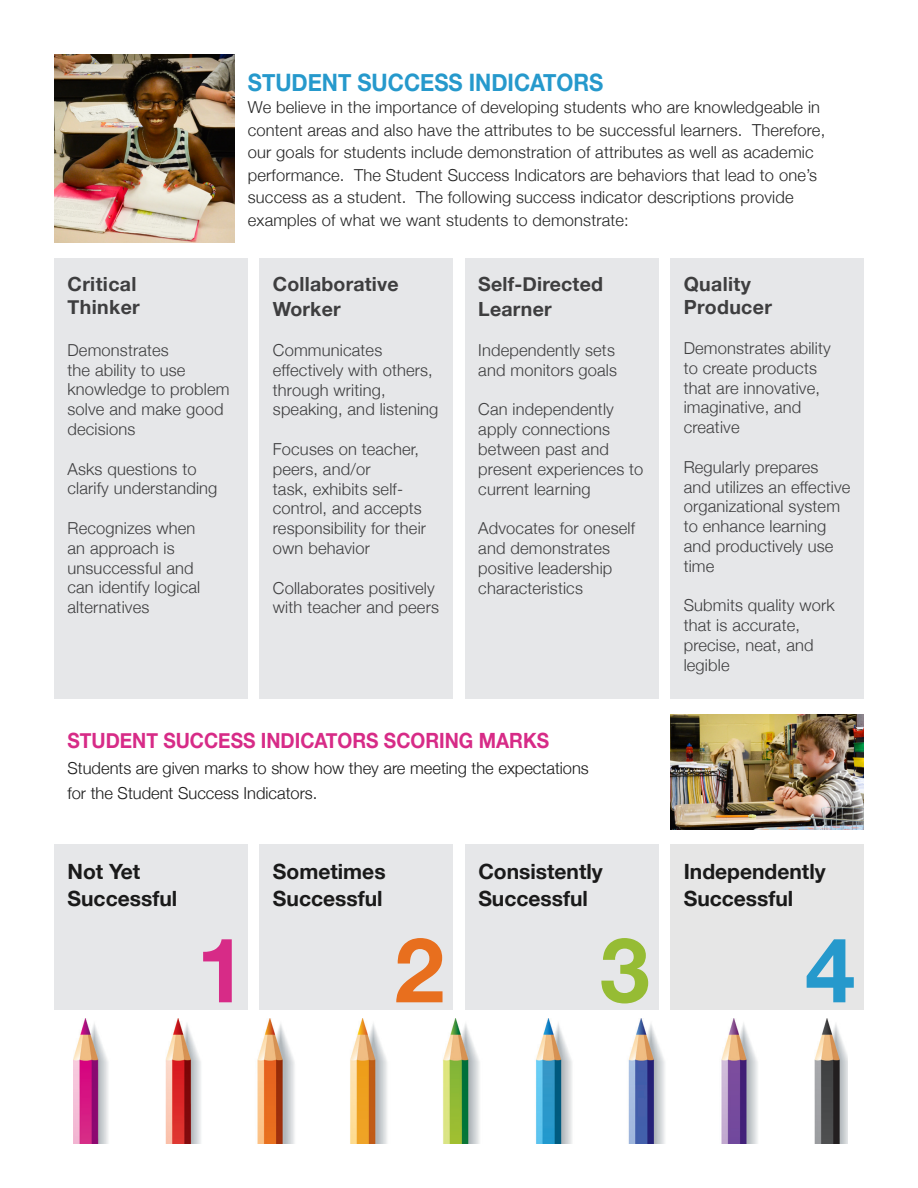
<style>
.page{position:relative;width:918px;height:1188px;background:#fff}
.page>*{position:absolute;margin:0;border:0;box-sizing:border-box;transform-origin:0 0}
.t1{font:700 90px "Helvetica Neue";color:#d72b87}
.t2{font:700 90px "Helvetica Neue";color:#e86f1e}
.t3{font:700 90px "Helvetica Neue";color:#96bc34}
.t4{font:700 90px "Helvetica Neue";color:#2699cc}
.t5{font:700 24px "Helvetica Neue";color:#2699cc;scale:.91 1}
.t6{font:700 21px/27px "Helvetica Neue";color:#1a1a1a}
.t7{font:700 21px "Helvetica Neue";color:#d72b87;scale:.91 1}
.t8{font:700 19.5px/25.5px "Helvetica Neue";letter-spacing:.01em;color:#3e3e3f}
.t9{font:300 16.5px/19.8px "Helvetica Neue";letter-spacing:.01em;color:#3e3e3f}
.t10{font:300 16.5px/22.5px "Helvetica Neue";letter-spacing:.01em;color:#262626}
.t11{font:300 16.5px/25.5px "Helvetica Neue";color:#1a1a1a}
</style>
<div class="page">
<img style="left:73px;top:1019px;width:774px;height:124px">
<div style="left:54px;top:258px;width:194px;height:441px;background:#e6e7e9"></div>
<div style="left:259px;top:258px;width:194px;height:441px;background:#e6e7e9"></div>
<div style="left:465px;top:258px;width:193px;height:441px;background:#e6e7e9"></div>
<div style="left:670px;top:258px;width:194px;height:441px;background:#e6e7e9"></div>
<div style="left:54px;top:845px;width:194px;height:165px;background:#e6e7e9"></div>
<div style="left:259px;top:845px;width:194px;height:165px;background:#e6e7e9"></div>
<div style="left:465px;top:845px;width:194px;height:165px;background:#e6e7e9"></div>
<div style="left:670px;top:845px;width:194px;height:165px;background:#e6e6e6"></div>
<img style="left:54px;top:54px;width:180px;height:189px">
<img style="left:670px;top:714px;width:194px;height:115px">
<p class="t8" style="left:68px;top:271px;width:71px">Critical</p>
<p class="t8" style="left:68px;top:294px;width:74px">Thinker</p>
<p class="t9" style="left:68px;top:340px;width:164px">Demonstrates<br>the ability to use knowledge to problem solve and make good decisions</p>
<p class="t9" style="left:68px;top:458px;width:151px">Asks questions to clarify understanding</p>
<p class="t9" style="left:68px;top:518px;width:134px">Recognizes when an approach is unsuccessful and can identify logical alternatives</p>
<p class="t5" style="left:248px;top:67px;width:392px">STUDENT SUCCESS INDICATORS</p>
<p class="t10" style="left:248px;top:96px;width:579px">We believe in the importance of developing students who are knowledgeable in content areas and also have the attributes to be successful learners. Therefore, our goals for students include demonstration of attributes as well as academic performance. The Student Success Indicators are behaviors that lead to one’s success as a student. The following success indicator descriptions provide examples of what we want students to demonstrate:</p>
<p class="t8" style="left:273px;top:271px;width:127px">Collaborative<br>Worker</p>
<p class="t9" style="left:273px;top:340px;width:167px">Communicates effectively with others, through writing, speaking, and listening</p>
<p class="t9" style="left:273px;top:439px;width:155px">Focuses on teacher, peers, and/or<br>task, exhibits self&shy;control, and accepts responsibility for their own behavior</p>
<p class="t9" style="left:273px;top:578px;width:168px">Collaborates positively with teacher and peers</p>
<p class="t8" style="left:478px;top:271px;width:126px">Self-Directed<br>Learner</p>
<p class="t9" style="left:478px;top:340px;width:140px">Independently sets and monitors goals</p>
<p class="t9" style="left:478px;top:399px;width:167px">Can independently apply connections between past and present experiences to current learning</p>
<p class="t9" style="left:478px;top:518px;width:158px">Advocates for oneself and demonstrates positive leadership characteristics</p>
<p class="t8" style="left:684px;top:271px;width:69px">Quality</p>
<p class="t8" style="left:684px;top:294px;width:90px">Producer</p>
<p class="t9" style="left:684px;top:338px;width:149px">Demonstrates ability to create products that are innovative, imaginative, and creative</p>
<p class="t9" style="left:684px;top:457px;width:168px">Regularly prepares<br>and utilizes an effective organizational system to enhance learning and productively use time</p>
<p class="t9" style="left:684px;top:595px;width:153px">Submits quality work that is accurate, precise, neat, and legible</p>
<p class="t7" style="left:68px;top:728px;width:531px">STUDENT SUCCESS INDICATORS SCORING MARKS</p>
<p class="t11" style="left:68px;top:755px;width:523px">Students are given marks to show how they are meeting the expectations for the Student Success Indicators.</p>
<p class="t6" style="left:68px;top:857px;width:74px">Not Yet</p>
<p class="t6" style="left:68px;top:884px;width:111px">Successful</p>
<p class="t1" style="left:196px;top:915px;width:52px">1</p>
<p class="t6" style="left:273px;top:857px;width:114px">Sometimes</p>
<p class="t6" style="left:273px;top:884px;width:111px">Successful</p>
<p class="t2" style="left:394px;top:915px;width:52px">2</p>
<p class="t6" style="left:478px;top:857px;width:126px">Consistently</p>
<p class="t6" style="left:478px;top:884px;width:111px">Successful</p>
<p class="t3" style="left:600px;top:915px;width:52px">3</p>
<p class="t6" style="left:684px;top:857px;width:143px">Independently<br>Successful</p>
<p class="t4" style="left:805px;top:915px;width:52px">4</p>
</div>
